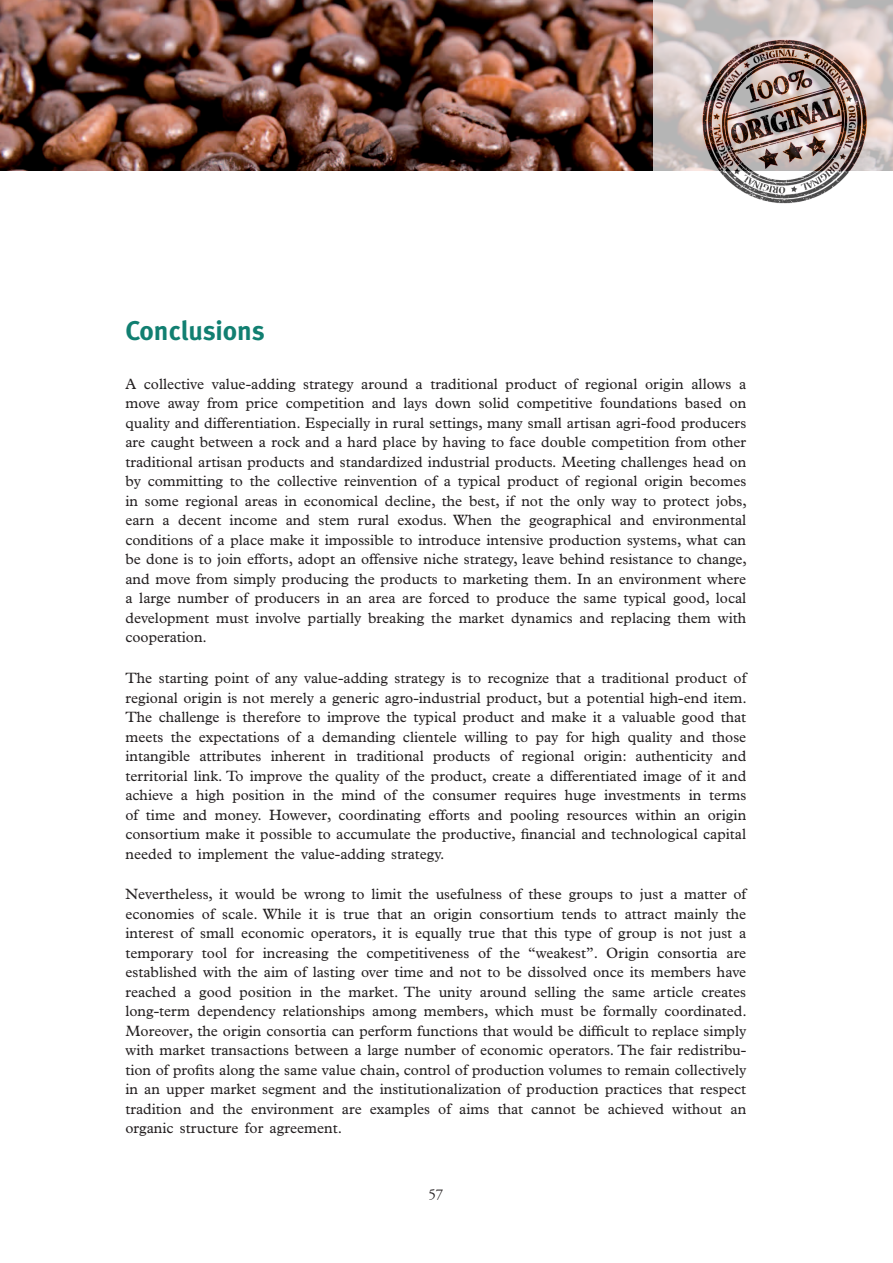
<style>
.page{position:relative;width:893px;height:1263px;background:#fff}
.page>*{position:absolute;margin:0;border:0;box-sizing:border-box;transform-origin:0 0}
.t1{font:700 27px "Meta";letter-spacing:-.005em;color:#117f71}
.t2{font:15px/19.5px "Plantin";color:#231f20;text-align:justify}
.t3{font:15px "Adobe Garamond Pro";color:#231f20}
</style>
<div class="page">
<img style="left:0;top:0;width:653px;height:170px">
<svg style="left:653px;top:0;width:240px;height:171px;background:#d3c8c6"></svg>
<img style="left:688px;top:24px;width:193px;height:180px">
<h1 class="t1" style="left:125px;top:314px;width:141px">Conclusions</h1>
<p class="t2" style="left:125px;top:374px;width:623px">A collective value-adding strategy around a traditional product of regional origin allows a move away from price competition and lays down solid competitive foundations based on quality and differentiation. Especially in rural settings, many small artisan agri-food producers are caught between a rock and a hard place by having to face double competition from other traditional artisan products and standardized industrial products. Meeting challenges head on by committing to the collective reinvention of a typical product of regional origin becomes in some regional areas in economical decline, the best, if not the only way to protect jobs, earn a decent income and stem rural exodus. When the geographical and environmental conditions of a place make it impossible to introduce intensive production systems, what can be done is to join efforts, adopt an offensive niche strategy, leave behind resistance to change, and move from simply producing the products to marketing them. In an environment where a large number of producers in an area are forced to produce the same typical good, local development must involve partially breaking the market dynamics and replacing them with cooperation.</p>
<p class="t2" style="left:125px;top:668px;width:623px">The starting point of any value-adding strategy is to recognize that a traditional product of regional origin is not merely a generic agro-industrial product, but a potential high-end item.<br>The challenge is therefore to improve the typical product and make it a valuable good that meets the expectations of a demanding clientele willing to pay for high quality and those intangible attributes inherent in traditional products of regional origin: authenticity and territorial link. To improve the quality of the product, create a differentiated image of it and achieve a high position in the mind of the consumer requires huge investments in terms of time and money. However, coordinating efforts and pooling resources within an origin consortium make it possible to accumulate the productive, financial and technological capital needed to implement the value-adding strategy.</p>
<p class="t2" style="left:125px;top:884px;width:623px">Nevertheless, it would be wrong to limit the usefulness of these groups to just a matter of economies of scale. While it is true that an origin consortium tends to attract mainly the interest of small economic operators, it is equally true that this type of group is not just a temporary tool for increasing the competitiveness of the “weakest”. Origin consortia are established with the aim of lasting over time and not to be dissolved once its members have reached a good position in the market. The unity around selling the same article creates long-term dependency relationships among members, which must be formally coordinated.<br>Moreover, the origin consortia can perform functions that would be difficult to replace simply with market transactions between a large number of economic operators. The fair redistribu&shy;tion of profits along the same value chain, control of production volumes to remain collectively in an upper market segment and the institutionalization of production practices that respect tradition and the environment are examples of aims that cannot be achieved without an organic structure for agreement.</p>
<p class="t3" style="left:428px;top:1185px;width:16px">57</p>
</div>
